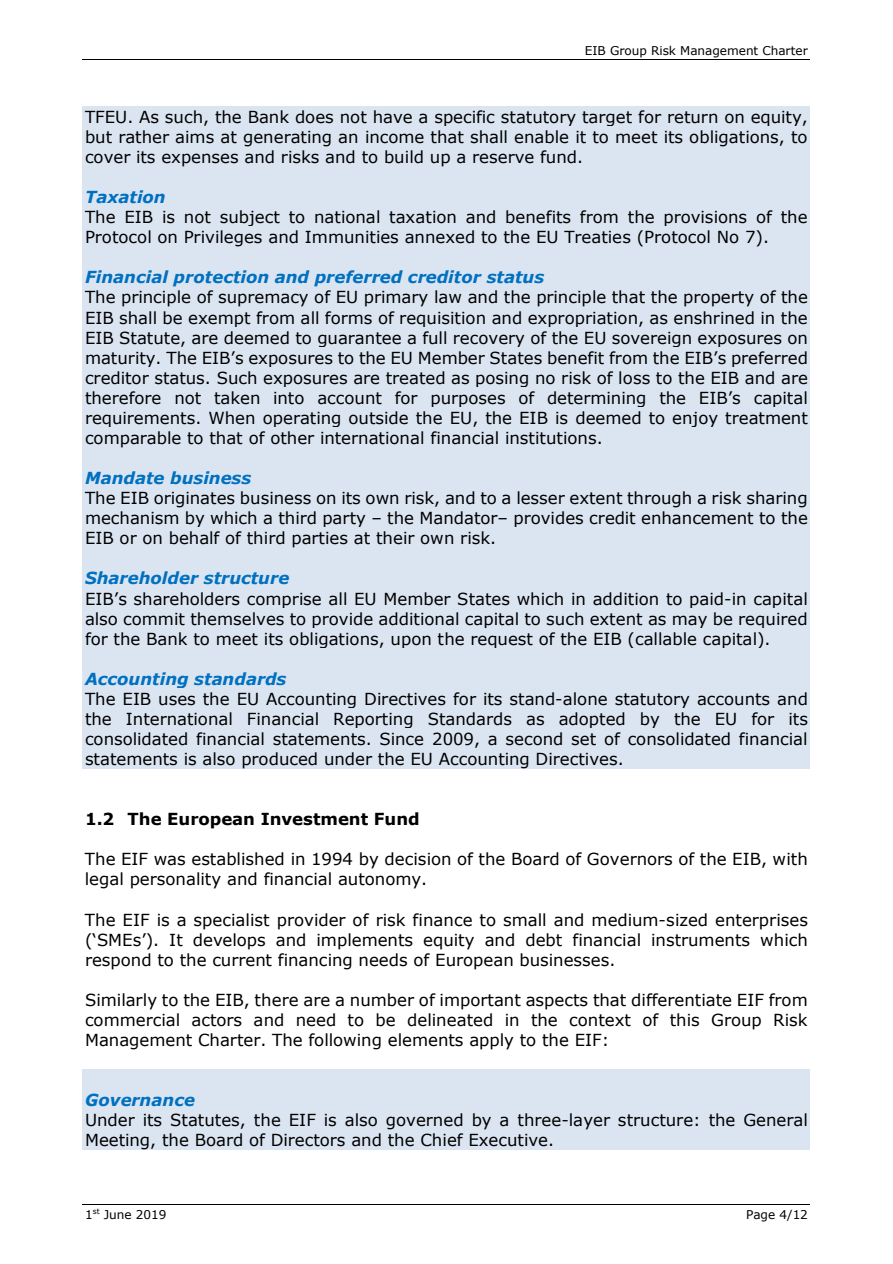
<style>
.page{position:relative;width:893px;height:1264px;background:#fff}
.page>*{position:absolute;margin:0;border:0;box-sizing:border-box;transform-origin:0 0}
.t1{font:16.5px/20.1px "Verdana";letter-spacing:-.005em;color:#000;text-align:justify}
.t2{font:italic 700 16.5px "Verdana";color:#0070c0}
.t3{font:700 16.5px "Verdana";color:#000}
.t4{font:12px "Verdana";letter-spacing:-.005em;color:#000}
</style>
<div class="page">
<hr style="left:83px;top:59px;width:726px;height:1px;background:#000">
<hr style="left:83px;top:1204px;width:726px;height:1px;background:#000">
<div style="left:83px;top:106px;width:726px;height:20px;background:#dbe5f1"></div>
<div style="left:83px;top:126px;width:726px;height:21px;background:#dbe5f1"></div>
<div style="left:83px;top:147px;width:726px;height:19px;background:#dbe5f1"></div>
<div style="left:83px;top:166px;width:726px;height:20px;background:#dbe5f1"></div>
<div style="left:83px;top:186px;width:726px;height:21px;background:#dbe5f1"></div>
<div style="left:83px;top:207px;width:726px;height:20px;background:#dbe5f1"></div>
<div style="left:83px;top:227px;width:726px;height:20px;background:#dbe5f1"></div>
<div style="left:83px;top:247px;width:726px;height:20px;background:#dbe5f1"></div>
<div style="left:83px;top:267px;width:726px;height:20px;background:#dbe5f1"></div>
<div style="left:83px;top:287px;width:726px;height:20px;background:#dbe5f1"></div>
<div style="left:83px;top:307px;width:726px;height:20px;background:#dbe5f1"></div>
<div style="left:83px;top:327px;width:726px;height:20px;background:#dbe5f1"></div>
<div style="left:83px;top:347px;width:726px;height:20px;background:#dbe5f1"></div>
<div style="left:83px;top:367px;width:726px;height:20px;background:#dbe5f1"></div>
<div style="left:83px;top:387px;width:726px;height:20px;background:#dbe5f1"></div>
<div style="left:83px;top:407px;width:726px;height:20px;background:#dbe5f1"></div>
<div style="left:83px;top:427px;width:726px;height:20px;background:#dbe5f1"></div>
<div style="left:83px;top:447px;width:726px;height:20px;background:#dbe5f1"></div>
<div style="left:83px;top:467px;width:726px;height:20px;background:#dbe5f1"></div>
<div style="left:83px;top:487px;width:726px;height:20px;background:#dbe5f1"></div>
<div style="left:83px;top:507px;width:726px;height:20px;background:#dbe5f1"></div>
<div style="left:83px;top:527px;width:726px;height:21px;background:#dbe5f1"></div>
<div style="left:83px;top:548px;width:726px;height:20px;background:#dbe5f1"></div>
<div style="left:83px;top:568px;width:726px;height:20px;background:#dbe5f1"></div>
<div style="left:83px;top:588px;width:726px;height:20px;background:#dbe5f1"></div>
<div style="left:83px;top:608px;width:726px;height:20px;background:#dbe5f1"></div>
<div style="left:83px;top:628px;width:726px;height:20px;background:#dbe5f1"></div>
<div style="left:83px;top:648px;width:726px;height:20px;background:#dbe5f1"></div>
<div style="left:83px;top:668px;width:726px;height:20px;background:#dbe5f1"></div>
<div style="left:83px;top:688px;width:726px;height:20px;background:#dbe5f1"></div>
<div style="left:83px;top:708px;width:726px;height:20px;background:#dbe5f1"></div>
<div style="left:83px;top:728px;width:726px;height:20px;background:#dbe5f1"></div>
<div style="left:83px;top:748px;width:726px;height:20px;background:#dbe5f1"></div>
<div style="left:83px;top:1069px;width:726px;height:20px;background:#dbe5f1"></div>
<div style="left:83px;top:1089px;width:726px;height:20px;background:#dbe5f1"></div>
<div style="left:83px;top:1109px;width:726px;height:20px;background:#dbe5f1"></div>
<div style="left:83px;top:1129px;width:726px;height:20px;background:#dbe5f1"></div>
<p class="t4" style="left:584px;top:42px;width:224px">EIB Group Risk Management Charter</p>
<p class="t1" style="left:85px;top:107px;width:724px">TFEU. As such, the Bank does not have a specific statutory target for return on equity, but rather aims at generating an income that shall enable it to meet its obligations, to cover its expenses and risks and to build up a reserve fund.</p>
<p class="t2" style="left:85px;top:185px;width:82px">Taxation</p>
<p class="t1" style="left:85px;top:207px;width:724px">The EIB is not subject to national taxation and benefits from the provisions of the<br>Protocol on Privileges and Immunities annexed to the EU Treaties (Protocol No 7).</p>
<p class="t2" style="left:85px;top:265px;width:460px">Financial protection and preferred creditor status</p>
<p class="t1" style="left:85px;top:287px;width:724px">The principle of supremacy of EU primary law and the principle that the property of the EIB shall be exempt from all forms of requisition and expropriation, as enshrined in the EIB Statute, are deemed to guarantee a full recovery of the EU sovereign exposures on maturity. The EIB’s exposures to the EU Member States benefit from the EIB’s preferred creditor status. Such exposures are treated as posing no risk of loss to the EIB and are therefore not taken into account for purposes of determining the EIB’s capital requirements. When operating outside the EU, the EIB is deemed to enjoy treatment comparable to that of other international financial institutions.</p>
<p class="t2" style="left:85px;top:466px;width:168px">Mandate business</p>
<p class="t1" style="left:85px;top:488px;width:724px">The EIB originates business on its own risk, and to a lesser extent through a risk sharing mechanism by which a third party – the Mandator– provides credit enhancement to the EIB or on behalf of third parties at their own risk.</p>
<p class="t2" style="left:85px;top:566px;width:206px">Shareholder structure</p>
<p class="t1" style="left:85px;top:588px;width:724px">EIB’s shareholders comprise all EU Member States which in addition to paid-in capital also commit themselves to provide additional capital to such extent as may be required for the Bank to meet its obligations, upon the request of the EIB (callable capital).</p>
<p class="t2" style="left:85px;top:666px;width:203px">Accounting standards</p>
<p class="t1" style="left:85px;top:688px;width:724px">The EIB uses the EU Accounting Directives for its stand-alone statutory accounts and the International Financial Reporting Standards as adopted by the EU for its consolidated financial statements. Since 2009, a second set of consolidated financial statements is also produced under the EU Accounting Directives.</p>
<h3 class="t3" style="left:85px;top:807px;width:336px">1.2 The European Investment Fund</h3>
<p class="t1" style="left:85px;top:849px;width:724px">The EIF was established in 1994 by decision of the Board of Governors of the EIB, with legal personality and financial autonomy.</p>
<p class="t1" style="left:85px;top:909px;width:724px">The EIF is a specialist provider of risk finance to small and medium-sized enterprises (‘SMEs’). It develops and implements equity and debt financial instruments which respond to the current financing needs of European businesses.</p>
<p class="t1" style="left:85px;top:989px;width:724px">Similarly to the EIB, there are a number of important aspects that differentiate EIF from commercial actors and need to be delineated in the context of this Group Risk Management Charter. The following elements apply to the EIF:</p>
<p class="t2" style="left:85px;top:1088px;width:112px">Governance</p>
<p class="t1" style="left:85px;top:1109px;width:724px">Under its Statutes, the EIF is also governed by a three-layer structure: the General<br>Meeting, the Board of Directors and the Chief Executive.</p>
<p class="t4" style="left:85px;top:1205px;width:83px">1<sup>st</sup> June 2019</p>
<p class="t4" style="left:746px;top:1205px;width:63px">Page 4/12</p>
</div>
